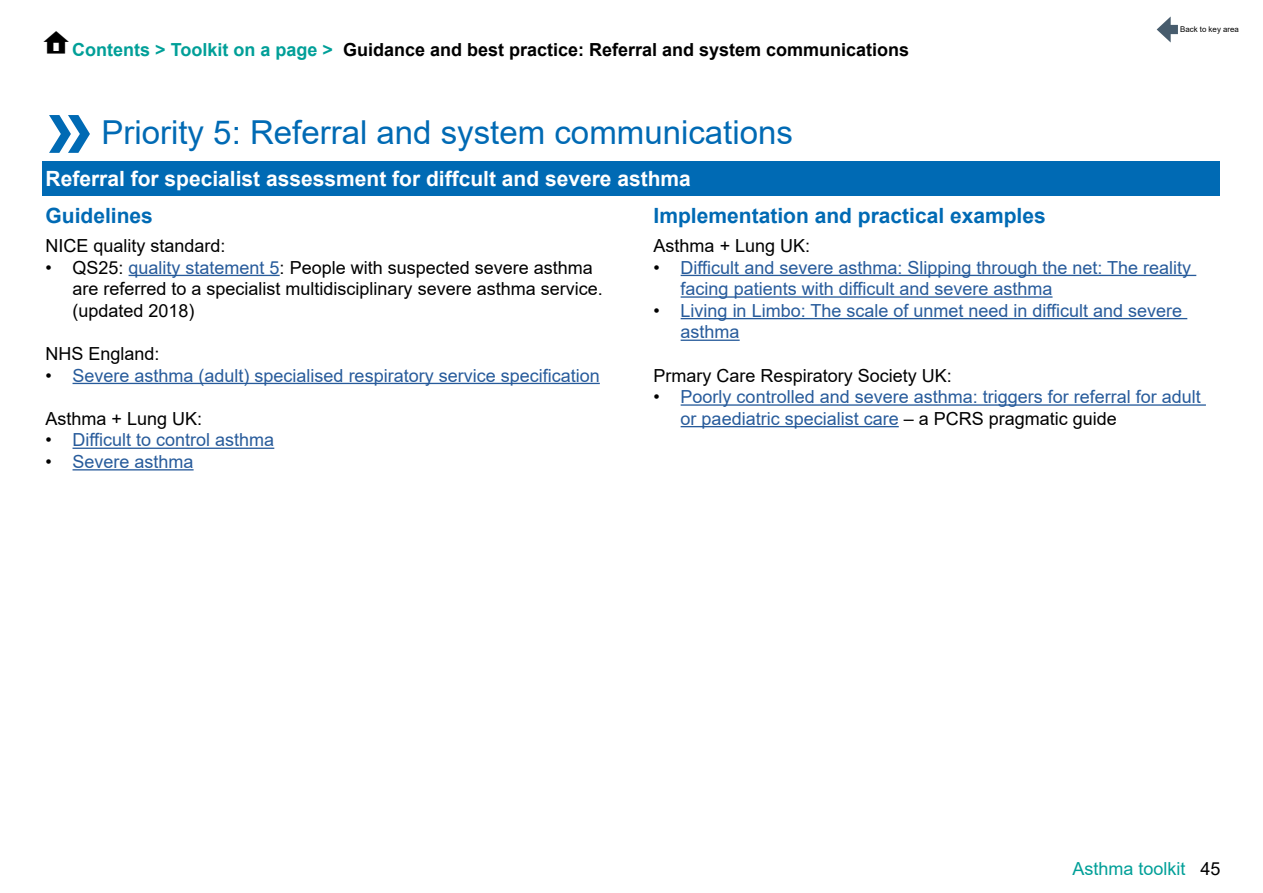
<style>
.page{position:relative;width:1263px;height:893px;background:#fff}
.page>*{position:absolute;margin:0;border:0;box-sizing:border-box;transform-origin:0 0}
.t1{font:700 99px "Myriad Pro";color:#006ab4}
.t2{font:33px "Arial";color:#006ab4}
.t3{font:700 21px "Arial";color:#fff}
.t4{font:700 21px "Arial";color:#006ab4}
.t5{font:18px/21.6px "Arial";color:#275b9b}
.t6{font:18px/21.6px "Arial";color:#000}
.t7{font:700 18px "Arial";color:#000}
.t8{font:18px "Arial";color:#009f98}
.t9{font:7.95px "Arial";color:#000}
.s1{color:#009f98}
.s2{color:#275b9b}
.s3{color:#000}
</style>
<div class="page">
<hr style="left:129px;top:275px;width:151px;height:1px;background:#275b9b">
<hr style="left:73px;top:383px;width:527px;height:1px;background:#275b9b">
<hr style="left:73px;top:448px;width:201px;height:1px;background:#275b9b">
<hr style="left:73px;top:469px;width:121px;height:1px;background:#275b9b">
<hr style="left:681px;top:275px;width:515px;height:1px;background:#275b9b">
<hr style="left:681px;top:296px;width:371px;height:2px;background:#275b9b">
<hr style="left:681px;top:318px;width:506px;height:1px;background:#275b9b">
<hr style="left:681px;top:340px;width:59px;height:1px;background:#275b9b">
<hr style="left:681px;top:404px;width:525px;height:2px;background:#275b9b">
<hr style="left:681px;top:426px;width:218px;height:1px;background:#275b9b">
<div style="left:43px;top:161px;width:1177px;height:35px;background:#006ab4"></div>
<div style="left:1165px;top:25px;width:13px;height:9px;background:#475c6d"></div>
<svg style="left:1157px;top:16px;width:14px;height:27px"></svg>
<p class="t7" style="left:72px;top:37px;width:838px"><span class="s1">Contents &gt; Toolkit on a page &gt;</span> Guidance and best practice: Referral and system communications</p>
<h1 class="t1" style="left:47px;top:68px;width:48px">»</h1>
<h2 class="t2" style="left:101px;top:110px;width:693px">Priority 5: Referral and system communications</h2>
<p class="t3" style="left:46px;top:164px;width:647px">Referral for specialist assessment for diffcult and severe asthma</p>
<p class="t4" style="left:46px;top:201px;width:109px">Guidelines</p>
<p class="t4" style="left:654px;top:201px;width:394px">Implementation and practical examples</p>
<p class="t9" style="left:1180px;top:24px;width:60px">Back to key area</p>
<p class="t6" style="left:46px;top:235px;width:182px">NICE quality standard:</p>
<p class="t6" style="left:73px;top:256px;width:532px;text-indent:-27px">• QS25: <span class="s2">quality statement 5</span>: People with suspected severe asthma are referred to a specialist multidisciplinary severe asthma service. (updated 2018)</p>
<p class="t6" style="left:46px;top:343px;width:116px">NHS England:</p>
<p class="t5" style="left:46px;top:364px;width:556px"><span class="s3">•</span> Severe asthma (adult) specialised respiratory service specification</p>
<p class="t6" style="left:46px;top:407px;width:158px">Asthma + Lung UK:</p>
<p class="t5" style="left:46px;top:429px;width:230px"><span class="s3">•</span> Difficult to control asthma</p>
<p class="t5" style="left:46px;top:451px;width:150px"><span class="s3">•</span> Severe asthma</p>
<p class="t6" style="left:654px;top:235px;width:158px">Asthma + Lung UK:</p>
<p class="t5" style="left:681px;top:256px;width:512px;text-indent:-27px"><span class="s3">•</span> Difficult and severe asthma: Slipping through the net: The reality facing patients with difficult and severe asthma</p>
<p class="t5" style="left:681px;top:299px;width:503px;text-indent:-27px"><span class="s3">•</span> Living in Limbo: The scale of unmet need in difficult and severe asthma</p>
<p class="t6" style="left:654px;top:364px;width:300px">Prmary Care Respiratory Society UK:</p>
<p class="t5" style="left:681px;top:386px;width:522px;text-indent:-27px"><span class="s3">•</span> Poorly controlled and severe asthma: triggers for referral for adult or paediatric specialist care <span class="s3">– a PCRS pragmatic guide</span></p>
<p class="t8" style="left:1072px;top:856px;width:150px">Asthma toolkit <span class="s3">45</span></p>
</div>
